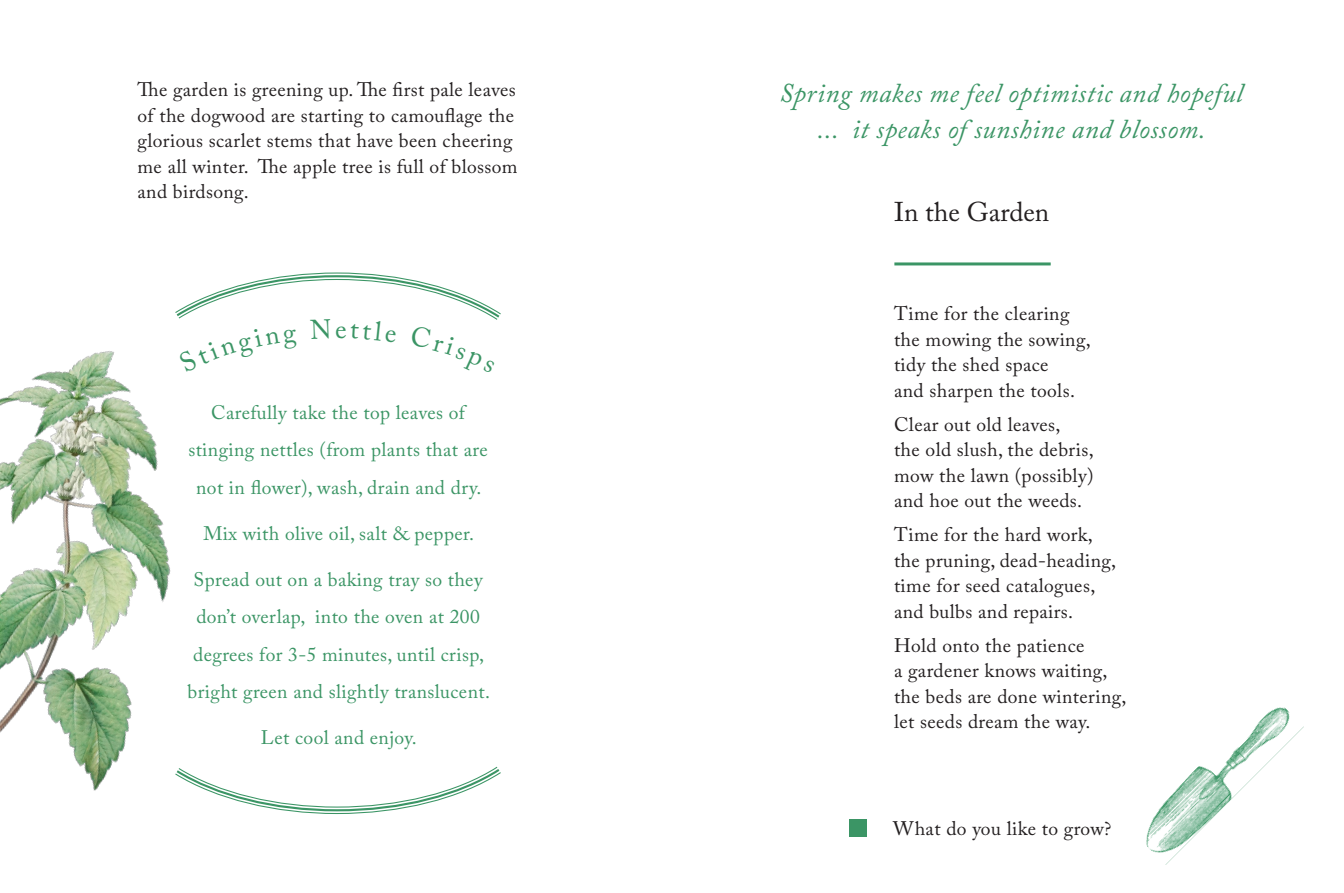
<style>
.page{position:relative;width:1344px;height:893px;background:#fff}
.page>*{position:absolute;margin:0;border:0;box-sizing:border-box;transform-origin:0 0}
.para_01{font:italic 27px/36px "Adobe Caslon Pro";letter-spacing:.02em;color:#3b9565;text-align:center}
.para_01-2{font:27px "Adobe Caslon Pro";color:#231f20}
.para_01-3{font:19.5px/25.5px "Adobe Caslon Pro";letter-spacing:.02em;color:#231f20}
.para_01-4{font:19.5px/37.5px "Adobe Caslon Pro";letter-spacing:.02em;color:#3b9565;text-align:center}
.para_3{font:19.5px/25.5px "Adobe Caslon Pro";letter-spacing:.02em;color:#231f20}
</style>
<div class="page">
<svg style="left:270px;top:766px;width:231px;height:48px"></svg>
<div style="left:849px;top:819px;width:18px;height:18px;background:#3b9565"></div>
<hr style="left:894px;top:262px;width:156px;height:3px;background:#3b9565">
<img style="left:1146px;top:707px;width:158px;height:158px">
<img style="left:0;top:351px;width:270px;height:458px">
<svg style="left:174px;top:272px;width:327px;height:101px"></svg>
<p class="para_3" style="left:137px;top:77px;width:381px">The garden is greening up. The first pale leaves of the dogwood are starting to camouflage the glorious scarlet stems that have been cheering me all winter. The apple tree is full of blossom and birdsong.</p>
<p class="para_01-4" style="left:188px;top:393px;width:301px">Carefully take the top leaves of stinging nettles (from plants that are not in flower), wash, drain and dry.</p>
<p class="para_01-4" style="left:203px;top:514px;width:272px">Mix with olive oil, salt &amp; pepper.</p>
<p class="para_01-4" style="left:187px;top:560px;width:304px">Spread out on a baking tray so they don’t overlap, into the oven at 200 degrees for 3-5 minutes, until crisp, bright green and slightly translucent.</p>
<p class="para_01-4" style="left:261px;top:719px;width:157px">Let cool and enjoy.</p>
<p class="para_01" style="left:779px;top:74px;width:465px">Spring makes me feel optimistic and hopeful ... it speaks of sunshine and blossom.</p>
<p class="para_01-2" style="left:894px;top:196px;width:157px">In the Garden</p>
<p class="para_01-3" style="left:894px;top:301px;width:198px">Time for the clearing the mowing the sowing, tidy the shed space<br>and sharpen the tools.</p>
<p class="para_01-3" style="left:894px;top:411px;width:201px">Clear out old leaves,<br>the old slush, the debris, mow the lawn (possibly) and hoe out the weeds.</p>
<p class="para_01-3" style="left:894px;top:522px;width:224px">Time for the hard work, the pruning, dead-heading, time for seed catalogues, and bulbs and repairs.</p>
<p class="para_01-3" style="left:894px;top:632px;width:234px">Hold onto the patience<br>a gardener knows waiting, the beds are done wintering, let seeds dream the way.</p>
<p class="para_01-3" style="left:893px;top:815px;width:220px">What do you like to grow?</p>
</div>
